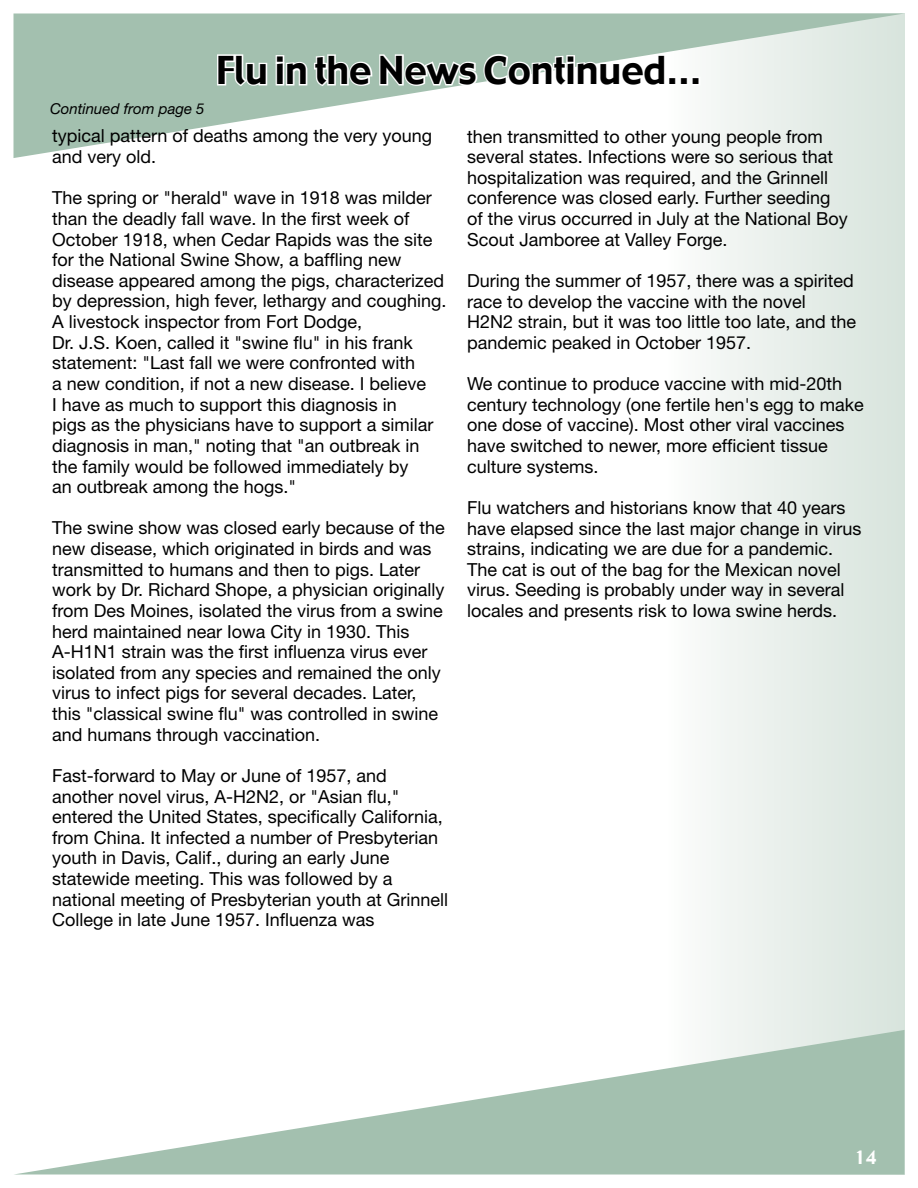
<style>
.page{position:relative;width:918px;height:1188px;background:#fff}
.page>*{position:absolute;margin:0;border:0;box-sizing:border-box;transform-origin:0 0}
.t1{font:37.5px "Gadget";color:#000}
.t2{font:18px/20.7px "Helvetica Neue";color:#000}
.t3{font:18px "Gadget";color:#fff}
.t4{font:italic 15px "Helvetica Neue";color:#000}
</style>
<div class="page">
<div style="left:668px;top:14px;width:236px;height:1160px;background:linear-gradient(to right,#fbfcfb,#d7e3dc)"></div>
<svg style="left:17px;top:1030px;width:887px;height:144px"></svg>
<svg style="left:14px;top:14px;width:890px;height:144px"></svg>
<svg style="left:216px;top:53px;width:451px;height:35px"></svg>
<p class="t4" style="left:50px;top:100px;width:156px">Continued from page 5</p>
<h1 class="t1" style="left:216px;top:46px;width:487px">Flu in the News Continued...</h1>
<p class="t2" style="left:52px;top:125px;width:382px">typical pattern of deaths among the very young and very old.</p>
<p class="t2" style="left:52px;top:187px;width:396px">The spring or "herald" wave in 1918 was milder than the deadly fall wave. In the first week of October 1918, when Cedar Rapids was the site for the National Swine Show, a baffling new disease appeared among the pigs, characterized by depression, high fever, lethargy and coughing.<br>A livestock inspector from Fort Dodge,<br>Dr. J.S. Koen, called it "swine flu" in his frank statement: "Last fall we were confronted with<br>a new condition, if not a new disease. I believe<br>I have as much to support this diagnosis in<br>pigs as the physicians have to support a similar diagnosis in man," noting that "an outbreak in the family would be followed immediately by<br>an outbreak among the hogs."</p>
<p class="t2" style="left:52px;top:517px;width:394px">The swine show was closed early because of the new disease, which originated in birds and was transmitted to humans and then to pigs. Later work by Dr. Richard Shope, a physician originally from Des Moines, isolated the virus from a swine herd maintained near Iowa City in 1930. This A-H1N1 strain was the first influenza virus ever isolated from any species and remained the only virus to infect pigs for several decades. Later, this "classical swine flu" was controlled in swine and humans through vaccination.</p>
<p class="t2" style="left:52px;top:765px;width:398px">Fast-forward to May or June of 1957, and another novel virus, A-H2N2, or "Asian flu," entered the United States, specifically California, from China. It infected a number of Presbyterian youth in Davis, Calif., during an early June statewide meeting. This was followed by a national meeting of Presbyterian youth at Grinnell College in late June 1957. Influenza was</p>
<p class="t2" style="left:467px;top:126px;width:382px">then transmitted to other young people from several states. Infections were so serious that hospitalization was required, and the Grinnell conference was closed early. Further seeding of the virus occurred in July at the National Boy Scout Jamboree at Valley Forge.</p>
<p class="t2" style="left:467px;top:270px;width:391px">During the summer of 1957, there was a spirited race to develop the vaccine with the novel H2N2 strain, but it was too little too late, and the pandemic peaked in October 1957.</p>
<p class="t2" style="left:467px;top:373px;width:398px">We continue to produce vaccine with mid-20th century technology (one fertile hen's egg to make one dose of vaccine). Most other viral vaccines have switched to newer, more efficient tissue culture systems.</p>
<p class="t2" style="left:467px;top:497px;width:396px">Flu watchers and historians know that 40 years have elapsed since the last major change in virus strains, indicating we are due for a pandemic.<br>The cat is out of the bag for the Mexican novel virus. Seeding is probably under way in several locales and presents risk to Iowa swine herds.</p>
<p class="t3" style="left:854px;top:1146px;width:24px">14</p>
</div>
